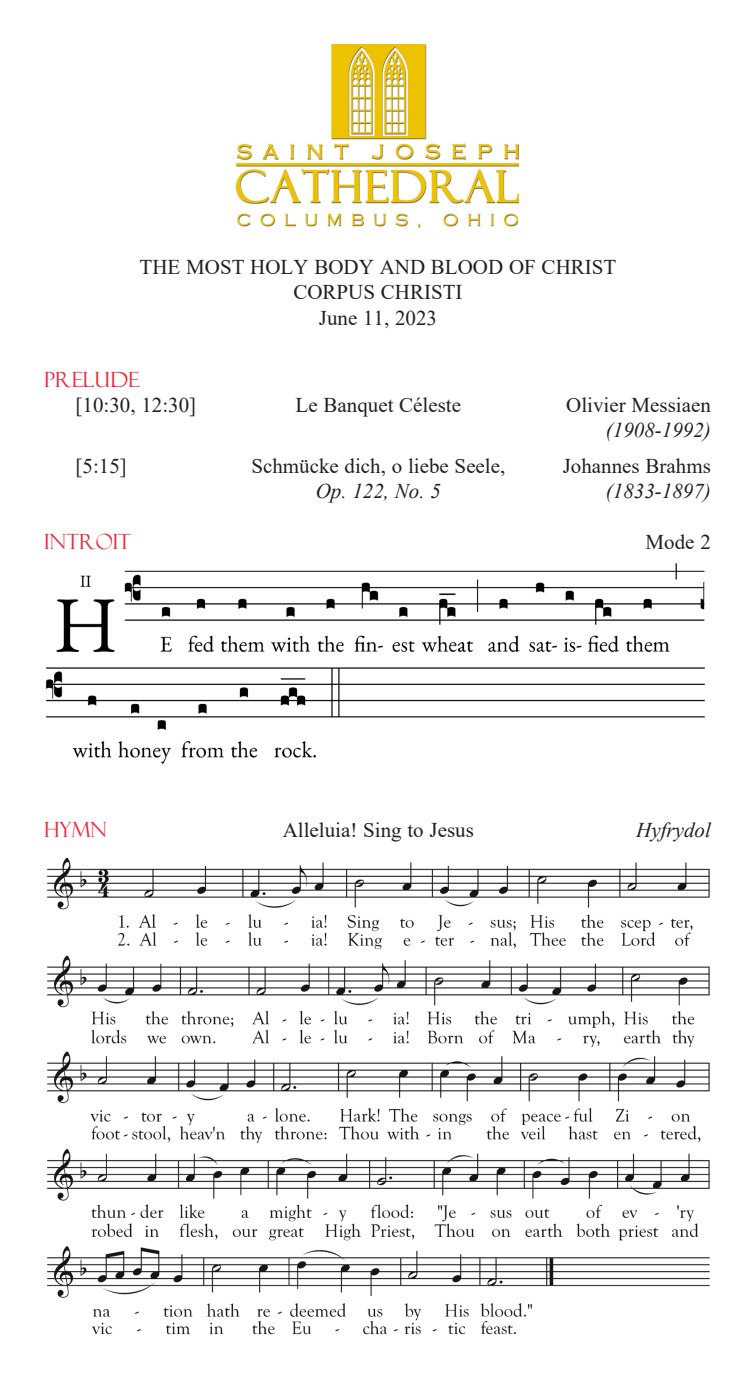
<style>
.page{position:relative;width:756px;height:1386px;background:#fff}
.page>*{position:absolute;margin:0;border:0;box-sizing:border-box;transform-origin:0 0}
.t1{font:21px "Times New Roman";color:#231f20}
.t2{font:italic 21px "Times New Roman";color:#231f20}
.t3{font:21px "Felix Titling";color:#ee2839}
</style>
<div class="page">
<img style="left:236px;top:44px;width:283px;height:184px">
<img style="left:47px;top:857px;width:663px;height:478px">
<img style="left:45px;top:563px;width:660px;height:201px">
<p class="t1" style="left:140px;top:252px;width:478px">THE MOST HOLY BODY AND BLOOD OF CHRIST</p>
<p class="t1" style="left:293px;top:277px;width:171px">CORPUS CHRISTI</p>
<p class="t1" style="left:319px;top:303px;width:120px">June 11, 2023</p>
<p class="t3" style="left:44px;top:367px;width:97px">PRELUDE</p>
<p class="t1" style="left:76px;top:390px;width:122px">[10:30, 12:30]</p>
<p class="t1" style="left:296px;top:390px;width:167px">Le Banquet Céleste</p>
<p class="t1" style="left:566px;top:390px;width:146px">Olivier Messiaen</p>
<p class="t2" style="left:606px;top:416px;width:106px">(1908-1992)</p>
<p class="t1" style="left:76px;top:451px;width:53px">[5:15]</p>
<p class="t1" style="left:251px;top:451px;width:256px">Schmücke dich, o liebe Seele,</p>
<p class="t1" style="left:563px;top:451px;width:150px">Johannes Brahms</p>
<p class="t2" style="left:316px;top:477px;width:127px">Op. 122, No. 5</p>
<p class="t2" style="left:606px;top:477px;width:106px">(1833-1897)</p>
<p class="t3" style="left:44px;top:529px;width:88px">INTROIT</p>
<p class="t1" style="left:646px;top:527px;width:67px">Mode 2</p>
<p class="t3" style="left:44px;top:818px;width:64px">HYMN</p>
<p class="t1" style="left:283px;top:815px;width:193px">Alleluia! Sing to Jesus</p>
<p class="t2" style="left:636px;top:816px;width:76px">Hyfrydol</p>
</div>
